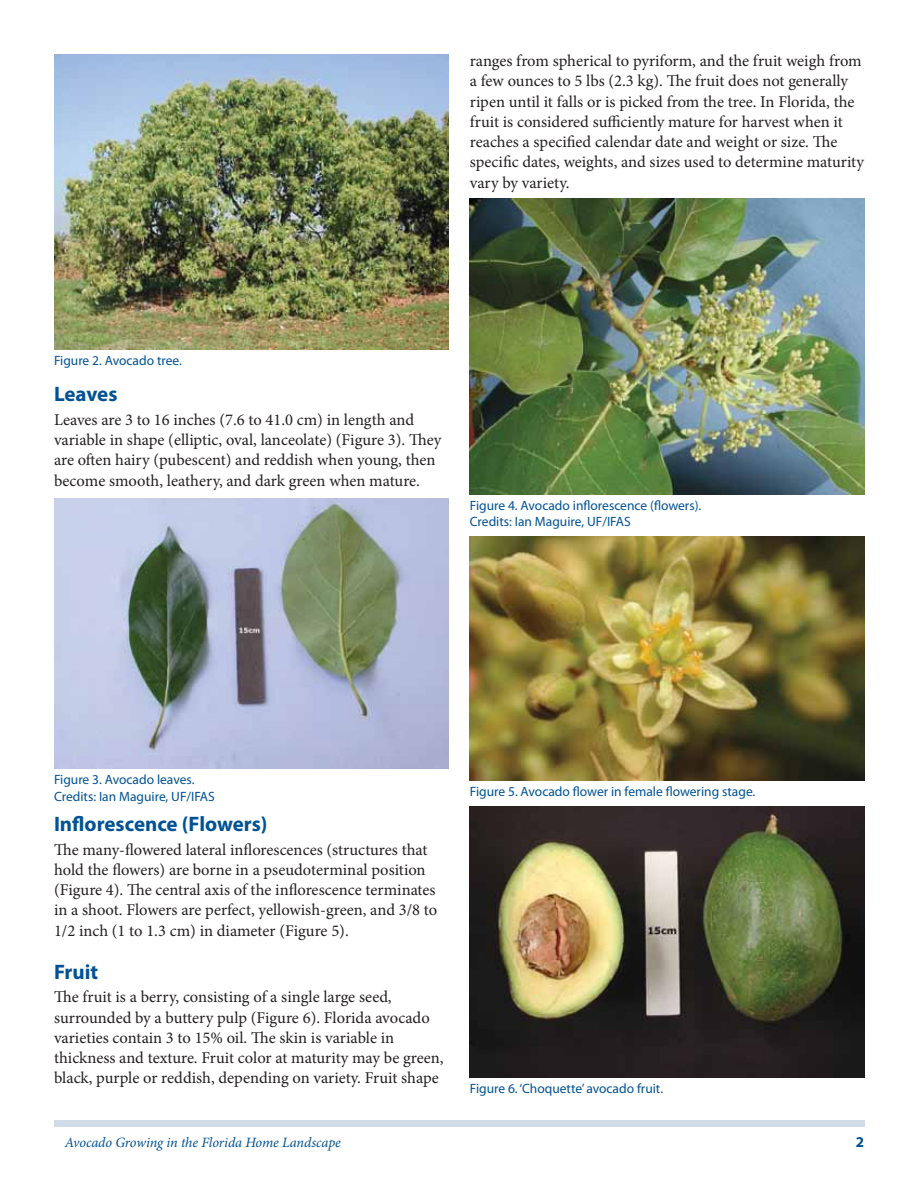
<style>
.page{position:relative;width:918px;height:1188px;background:#fff}
.page>*{position:absolute;margin:0;border:0;box-sizing:border-box;transform-origin:0 0}
.t1{font:700 21px "Myriad Pro";color:#005295}
.t2{font:16.5px/20.2px "Minion Pro";color:#231f20}
.t3{font:700 15px "Myriad Pro";color:#005295}
.t4{font:italic 14.25px "Minion Pro";letter-spacing:-.005em;color:#005295}
.t5{font:13.5px/16.5px "Myriad Pro";color:#005295}
</style>
<div class="page">
<div style="left:54px;top:1120px;width:810px;height:7px;background:#d0dde9"></div>
<img style="left:54px;top:54px;width:394px;height:296px">
<img style="left:54px;top:499px;width:394px;height:270px">
<img style="left:470px;top:199px;width:394px;height:295px">
<img style="left:470px;top:537px;width:394px;height:243px">
<img style="left:470px;top:807px;width:394px;height:270px">
<p class="t2" style="left:470px;top:52px;width:396px">ranges from spherical to pyriform, and the fruit weigh from a few ounces to 5 lbs (2.3 kg). The fruit does not generally ripen until it falls or is picked from the tree. In Florida, the fruit is considered sufficiently mature for harvest when it reaches a specified calendar date and weight or size. The specific dates, weights, and sizes used to determine maturity vary by variety.</p>
<p class="t5" style="left:54px;top:353px;width:129px">Figure 2. Avocado tree.</p>
<p class="t1" style="left:54px;top:386px;width:65px">Leaves</p>
<p class="t2" style="left:54px;top:411px;width:389px">Leaves are 3 to 16 inches (7.6 to 41.0 cm) in length and variable in shape (elliptic, oval, lanceolate) (Figure 3). They are often hairy (pubescent) and reddish when young, then become smooth, leathery, and dark green when mature.</p>
<p class="t5" style="left:470px;top:498px;width:233px">Figure 4. Avocado inflorescence (flowers).<br>Credits: Ian Maguire, UF/IFAS</p>
<p class="t5" style="left:54px;top:772px;width:162px">Figure 3. Avocado leaves.<br>Credits: Ian Maguire, UF/IFAS</p>
<p class="t1" style="left:54px;top:816px;width:215px">Inflorescence (Flowers)</p>
<p class="t2" style="left:54px;top:841px;width:385px">The many-flowered lateral inflorescences (structures that hold the flowers) are borne in a pseudoterminal position (Figure 4). The central axis of the inflorescence terminates in a shoot. Flowers are perfect, yellowish-green, and 3/8 to 1/2 inch (1 to 1.3 cm) in diameter (Figure 5).</p>
<p class="t1" style="left:54px;top:964px;width:46px">Fruit</p>
<p class="t2" style="left:54px;top:988px;width:391px">The fruit is a berry, consisting of a single large seed, surrounded by a buttery pulp (Figure 6). Florida avocado varieties contain 3 to 15% oil. The skin is variable in thickness and texture. Fruit color at maturity may be green, black, purple or reddish, depending on variety. Fruit shape</p>
<p class="t5" style="left:470px;top:784px;width:287px">Figure 5. Avocado flower in female flowering stage.</p>
<p class="t5" style="left:470px;top:1081px;width:195px">Figure 6. ‘Choquette’ avocado fruit.</p>
<p class="t4" style="left:65px;top:1137px;width:278px">Avocado Growing in the Florida Home Landscape</p>
<p class="t3" style="left:856px;top:1137px;width:10px">2</p>
</div>
